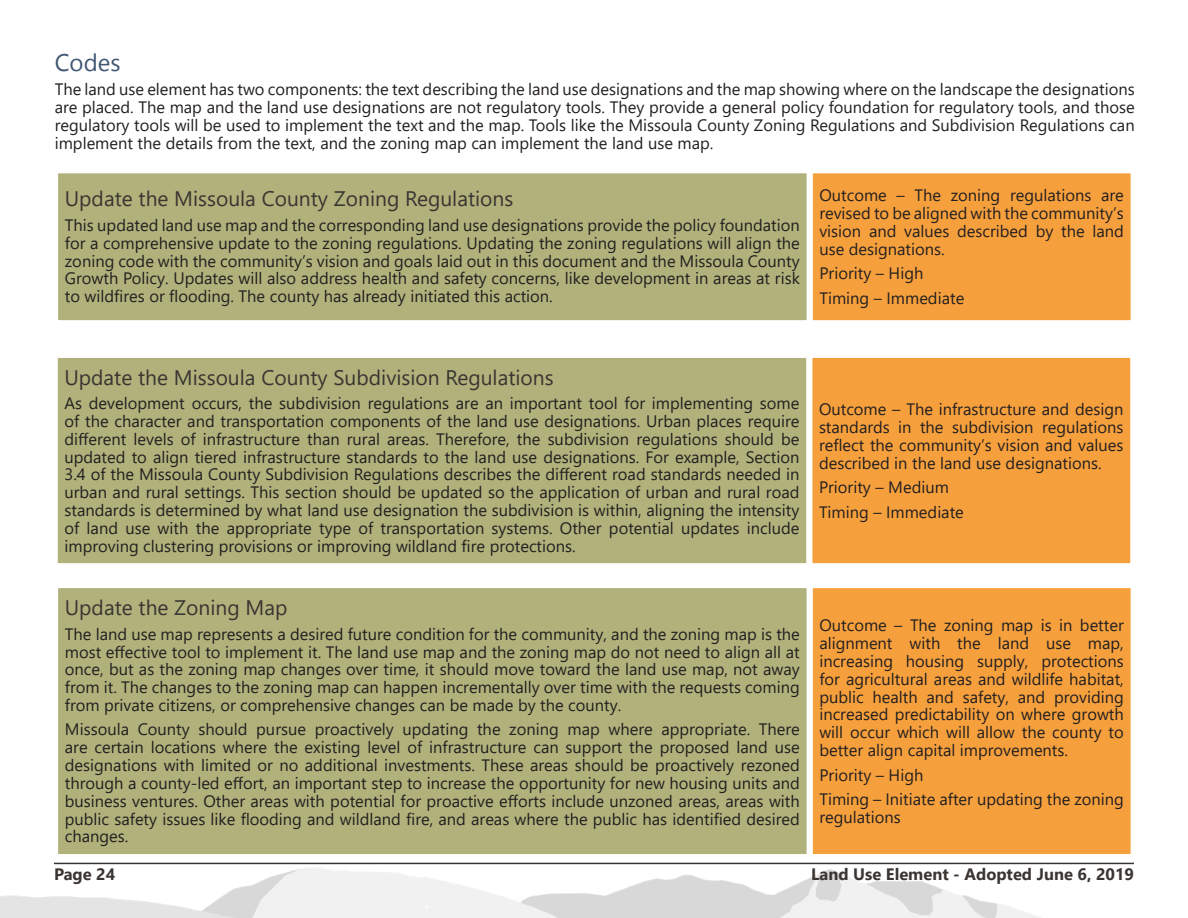
<style>
.page{position:relative;width:1188px;height:918px;background:#fff}
.page>*{position:absolute;margin:0;border:0;box-sizing:border-box;transform-origin:0 0}
.Heading_1{font:24px "Segoe UI Historic";color:#405774}
.Implementation_Headi{font:21px "Segoe UI";color:#3b3532}
.t1{font:16.5px/17.9px "Segoe UI";color:#231f20;text-align:justify}
.t2{font:700 16.5px "Segoe UI";color:#3b3532}
</style>
<div class="page">
<img style="left:0;top:862px;width:1134px;height:56px">
<hr style="left:54px;top:863px;width:1080px;height:1px;background:#3b3532">
<div style="left:810px;top:170px;width:324px;height:153px;background:#f6a03d"></div>
<div style="left:807px;top:167px;width:330px;height:159px;border:6px solid #fff"></div>
<div style="left:55px;top:170px;width:755px;height:153px;background:#b1b17b"></div>
<div style="left:52px;top:167px;width:761px;height:159px;border:6px solid #fff"></div>
<div style="left:809px;top:355px;width:324px;height:211px;background:#f6a03d"></div>
<div style="left:806px;top:352px;width:330px;height:217px;border:6px solid #fff"></div>
<div style="left:55px;top:355px;width:754px;height:211px;background:#b1b17b"></div>
<div style="left:52px;top:352px;width:760px;height:217px;border:6px solid #fff"></div>
<div style="left:810px;top:585px;width:324px;height:272px;background:#f6a03d"></div>
<div style="left:807px;top:582px;width:330px;height:278px;border:6px solid #fff"></div>
<div style="left:55px;top:585px;width:755px;height:272px;background:#b1b17b"></div>
<div style="left:52px;top:582px;width:761px;height:278px;border:6px solid #fff"></div>
<p class="Heading_1" style="left:55px;top:48px;width:67px">Codes</p>
<p class="t1" style="left:55px;top:79px;width:1081px">The land use element has two components: the text describing the land use designations and the map showing where on the landscape the designations are placed. The map and the land use designations are not regulatory tools. They provide a general policy foundation for regulatory tools, and those regulatory tools will be used to implement the text and the map. Tools like the Missoula County Zoning Regulations and Subdivision Regulations can implement the details from the text, and the zoning map can implement the land use map.</p>
<p class="Implementation_Headi" style="left:65px;top:179px;width:450px">Update the Missoula County Zoning Regulations</p>
<p class="t1" style="left:65px;top:215px;width:737px">This updated land use map and the corresponding land use designations provide the policy foundation for a comprehensive update to the zoning regulations. Updating the zoning regulations will align the zoning code with the community’s vision and goals laid out in this document and the Missoula County Growth Policy. Updates will also address health and safety concerns, like development in areas at risk to wildfires or flooding. The county has already initiated this action.</p>
<p class="t1" style="left:819px;top:185px;width:306px">Outcome – The zoning regulations are revised to be aligned with the community’s vision and values described by the land use designations.</p>
<p class="t1" style="left:819px;top:263px;width:106px">Priority – High</p>
<p class="t1" style="left:819px;top:288px;width:146px">Timing – Immediate</p>
<p class="Implementation_Headi" style="left:64px;top:357px;width:491px">Update the Missoula County Subdivision Regulations</p>
<p class="t1" style="left:64px;top:393px;width:737px">As development occurs, the subdivision regulations are an important tool for implementing some of the character and transportation components of the land use designations. Urban places require different levels of infrastructure than rural areas. Therefore, the subdivision regulations should be updated to align tiered infrastructure standards to the land use designations. For example, Section 3.4 of the Missoula County Subdivision Regulations describes the different road standards needed in urban and rural settings. This section should be updated so the application of urban and rural road standards is determined by what land use designation the subdivision is within, aligning the intensity of land use with the appropriate type of transportation systems. Other potential updates include improving clustering provisions or improving wildland fire protections.</p>
<p class="Implementation_Headi" style="left:65px;top:588px;width:224px">Update the Zoning Map</p>
<p class="t1" style="left:65px;top:623px;width:737px">The land use map represents a desired future condition for the community, and the zoning map is the most effective tool to implement it. The land use map and the zoning map do not need to align all at once, but as the zoning map changes over time, it should move toward the land use map, not away from it. The changes to the zoning map can happen incrementally over time with the requests coming from private citizens, or comprehensive changes can be made by the county.</p>
<p class="t1" style="left:65px;top:719px;width:737px">Missoula County should pursue proactively updating the zoning map where appropriate. There are certain locations where the existing level of infrastructure can support the proposed land use designations with limited or no additional investments. These areas should be proactively rezoned through a county-led effort, an important step to increase the opportunity for new housing units and business ventures. Other areas with potential for proactive efforts include unzoned areas, areas with public safety issues like flooding and wildland fire, and areas where the public has identified desired changes.</p>
<p class="t1" style="left:819px;top:399px;width:306px">Outcome – The infrastructure and design standards in the subdivision regulations reflect the community’s vision and values described in the land use designations.</p>
<p class="t1" style="left:819px;top:477px;width:131px">Priority – Medium</p>
<p class="t1" style="left:819px;top:502px;width:146px">Timing – Immediate</p>
<p class="t1" style="left:819px;top:615px;width:306px">Outcome – The zoning map is in better alignment with the land use map, increasing housing supply, protections for agricultural areas and wildlife habitat, public health and safety, and providing increased predictability on where growth will occur which will allow the county to better align capital improvements.</p>
<p class="t1" style="left:819px;top:764px;width:106px">Priority – High</p>
<p class="t1" style="left:819px;top:789px;width:306px">Timing – Initiate after updating the zoning regulations</p>
<p class="t2" style="left:54px;top:858px;width:63px">Page 24</p>
<p class="t2" style="left:811px;top:858px;width:324px">Land Use Element - Adopted June 6, 2019</p>
</div>
